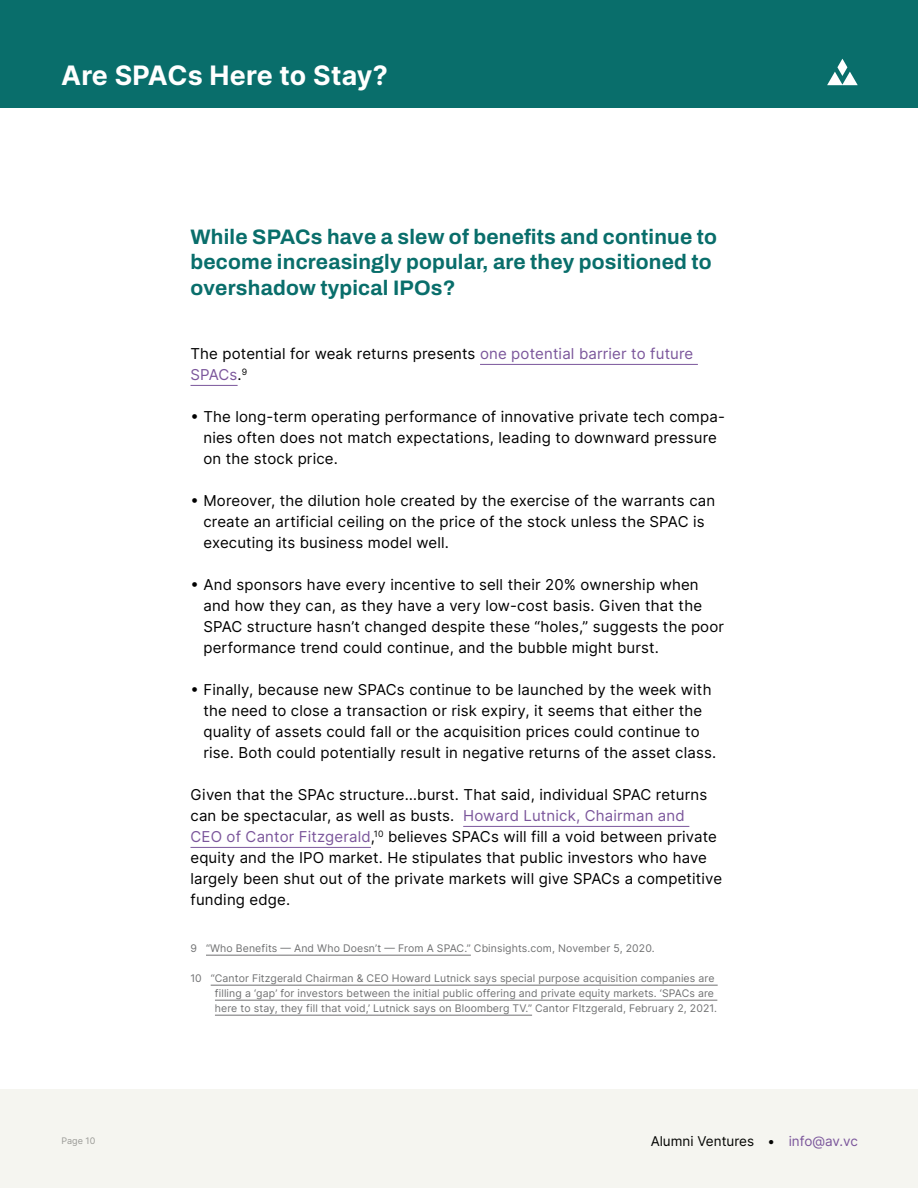
<style>
.page{position:relative;width:918px;height:1188px;background:#fff}
.page>*{position:absolute;margin:0;border:0;box-sizing:border-box;transform-origin:0 0}
.t1{font:700 26.85px "Inter";letter-spacing:.01em;color:#fff}
.t2{font:700 21px/25.5px "Archivo";letter-spacing:.01em;color:#096e6b}
.t3{font:15px/21px "Inter";letter-spacing:.01em;color:#000}
.t4{font:13.5px "Inter";color:#040503}
.Footnote_22{font:10.5px/15px "Inter";letter-spacing:.01em;color:#707172}
.t5{font:9px "Inter";color:#9a9a96}
.s1{color:#7b569b}
</style>
<div class="page">
<div style="left:0;top:1089px;width:918px;height:99px;background:#f5f5f0"></div>
<div style="left:0;top:0;width:918px;height:108px;background:#096e6b"></div>
<svg style="left:827px;top:59px;width:31px;height:26px"></svg>
<hr style="left:480px;top:364px;width:218px;height:1px;background:#7b569b">
<hr style="left:190px;top:385px;width:48px;height:1px;background:#7b569b">
<hr style="left:463px;top:826px;width:226px;height:1px;background:#7b569b">
<hr style="left:190px;top:847px;width:181px;height:1px;background:#7b569b">
<hr style="left:206px;top:955px;width:265px;height:1px;background:#707172">
<hr style="left:211px;top:985px;width:507px;height:1px;background:#707172">
<hr style="left:215px;top:1000px;width:502px;height:1px;background:#707172">
<hr style="left:215px;top:1015px;width:317px;height:1px;background:#707172">
<p class="t1" style="left:61px;top:56px;width:328px">Are SPACs Here to Stay?</p>
<h2 class="t2" style="left:190px;top:224px;width:528px">While SPACs have a slew of benefits and continue to become increasingly popular, are they positioned to overshadow typical IPOs?</h2>
<p class="t3" style="left:190px;top:343px;width:504px">The potential for weak returns presents <span class="s1">one potential barrier to future<br>SPACs</span>.<sup>9</sup></p>
<p class="t3" style="left:203px;top:406px;width:523px;text-indent:-13px">• The long-term operating performance of innovative private tech compa&shy;nies often does not match expectations, leading to downward pressure on the stock price.</p>
<p class="t3" style="left:203px;top:490px;width:513px;text-indent:-13px">• Moreover, the dilution hole created by the exercise of the warrants can create an artificial ceiling on the price of the stock unless the SPAC is executing its business model well.</p>
<p class="t3" style="left:203px;top:574px;width:522px;text-indent:-13px">• And sponsors have every incentive to sell their 20% ownership when and how they can, as they have a very low-cost basis. Given that the SPAC structure hasn’t changed despite these “holes,” suggests the poor performance trend could continue, and the bubble might burst.</p>
<p class="t3" style="left:203px;top:679px;width:514px;text-indent:-13px">• Finally, because new SPACs continue to be launched by the week with the need to close a transaction or risk expiry, it seems that either the quality of assets could fall or the acquisition prices could continue to rise. Both could potentially result in negative returns of the asset class.</p>
<p class="t3" style="left:190px;top:784px;width:533px">Given that the SPAc structure…burst. That said, individual SPAC returns can be spectacular, as well as busts. <span class="s1">Howard Lutnick, Chairman and<br>CEO of Cantor Fitzgerald</span>,<sup>10</sup> believes SPACs will fill a void between private equity and the IPO market. He stipulates that public investors who have largely been shut out of the private markets will give SPACs a competitive funding edge.</p>
<p class="Footnote_22" style="left:190px;top:941px;width:466px">9 “Who Benefits — And Who Doesn’t — From A SPAC.” Cbinsights.com, November 5, 2020.</p>
<p class="Footnote_22" style="left:215px;top:971px;width:503px;text-indent:-24px">10 “Cantor Fitzgerald Chairman &amp; CEO Howard Lutnick says special purpose acquisition companies are filling a ‘gap’ for investors between the initial public offering and private equity markets. ‘SPACs are here to stay, they fill that void,’ Lutnick says on Bloomberg TV.” Cantor FItzgerald, February 2, 2021.</p>
<p class="t5" style="left:62px;top:1134px;width:35px">Page 10</p>
<p class="t4" style="left:651px;top:1131px;width:209px">Alumni Ventures • <span class="s1">info@av.vc</span></p>
</div>
